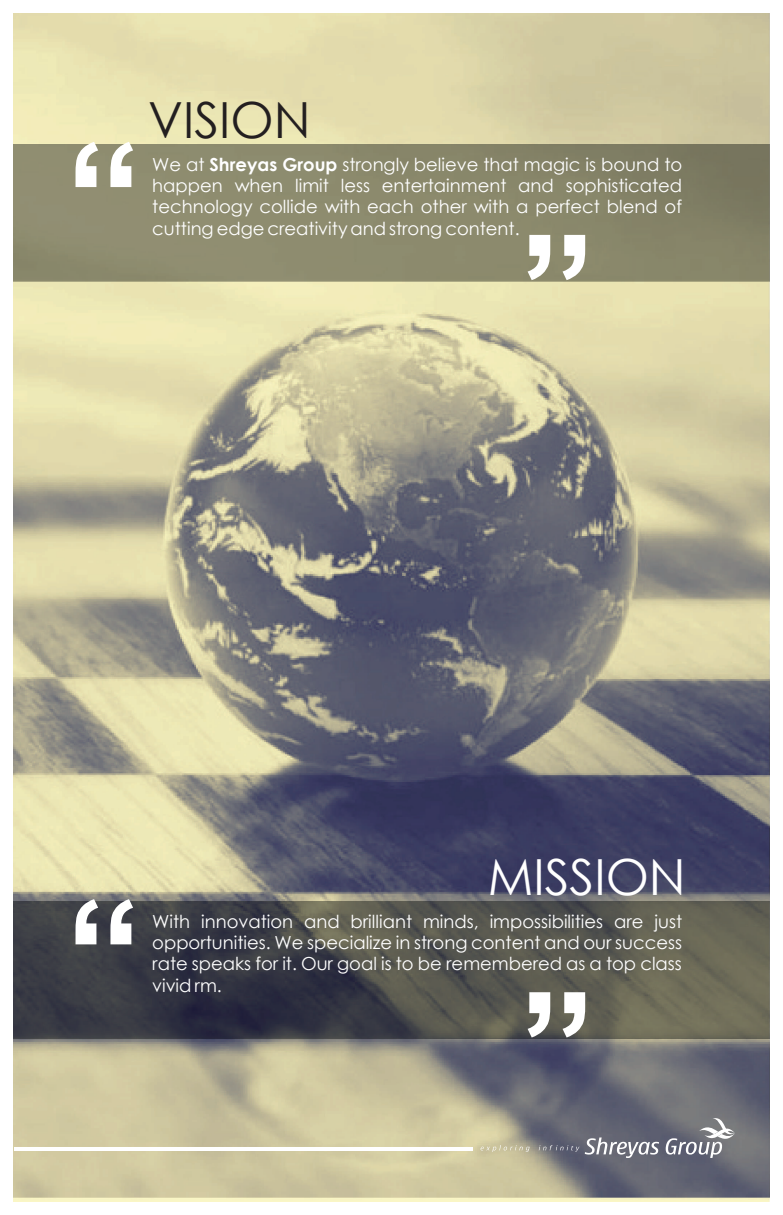
<style>
.page{position:relative;width:783px;height:1215px;background:#fff}
.page>*{position:absolute;margin:0;border:0;box-sizing:border-box;transform-origin:0 0}
.t1{font:49.8px "Century Gothic";color:#fff}
.t2{font:49.8px "Century Gothic";color:#231f20}
.t3{font:18px/21.5px "Century Gothic";color:#fff;text-align:justify}
.s1{font-weight:700}
</style>
<div class="page">
<img style="left:14px;top:13px;width:756px;height:1189px">
<img style="left:14px;top:144px;width:756px;height:138px">
<svg style="left:76px;top:142px;width:57px;height:45px"></svg>
<svg style="left:528px;top:235px;width:57px;height:45px"></svg>
<svg style="left:585px;top:1138px;width:74px;height:20px"></svg>
<svg style="left:666px;top:1116px;width:69px;height:42px;background:#878890"></svg>
<svg style="left:480px;top:1145px;width:99px;height:7px"></svg>
<hr style="left:15px;top:1148px;width:458px;height:3px;background:#fff">
<img style="left:14px;top:901px;width:756px;height:138px">
<svg style="left:76px;top:899px;width:57px;height:45px"></svg>
<svg style="left:528px;top:992px;width:57px;height:46px"></svg>
<h1 class="t2" style="left:148px;top:85px;width:164px">VISION</h1>
<p class="t3" style="left:152px;top:153px;width:532px">We at <span class="s1">Shreyas Group</span> strongly believe that magic is bound to happen when limit less entertainment and sophisticated technology collide with each other with a perfect blend of cutting edge creativity and strong content.</p>
<h1 class="t1" style="left:488px;top:843px;width:200px">MISSION</h1>
<p class="t3" style="left:152px;top:910px;width:532px">With innovation and brilliant minds, impossibilities are just opportunities. We specialize in strong content and our success rate speaks for it. Our goal is to be remembered as a top class vivid rm.</p>
</div>
